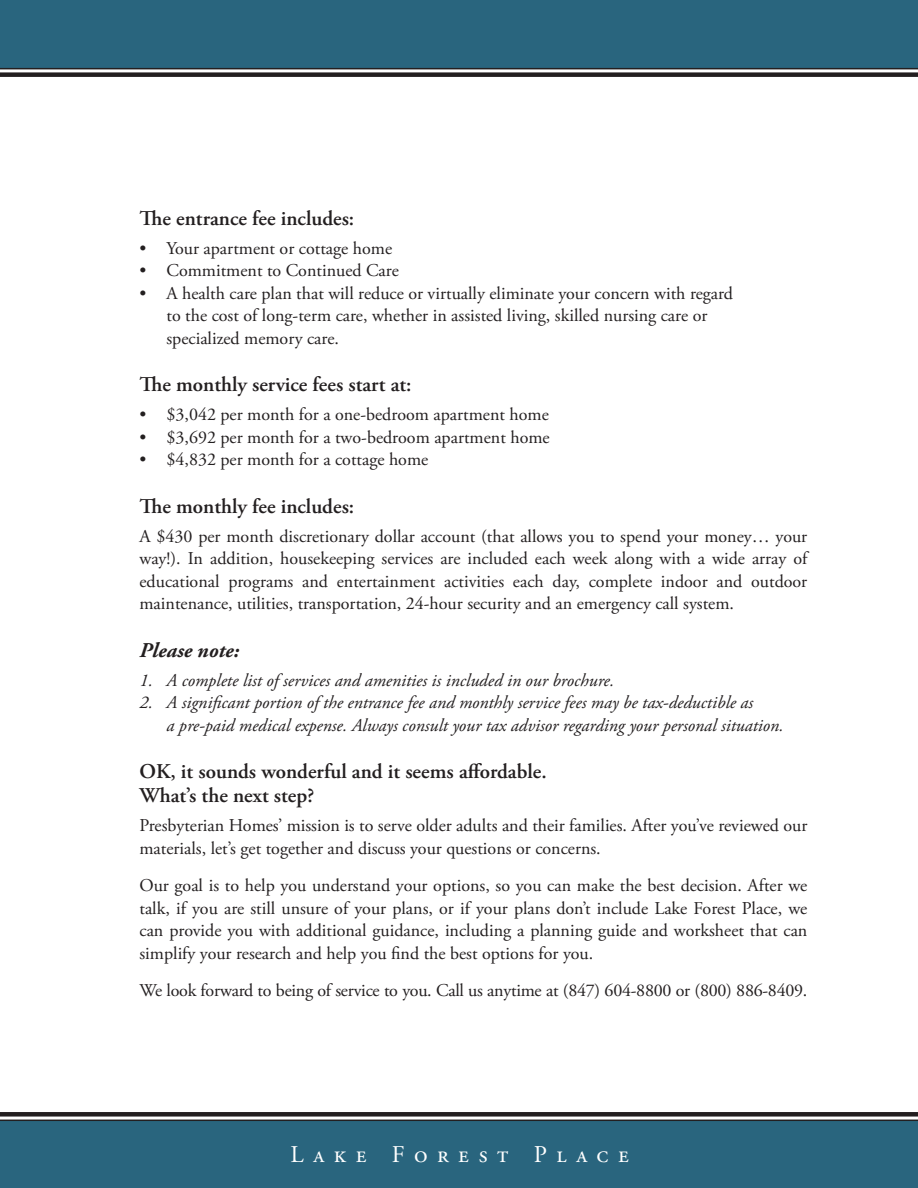
<style>
.page{position:relative;width:918px;height:1188px;background:#fff}
.page>*{position:absolute;margin:0;border:0;box-sizing:border-box;transform-origin:0 0}
.Headline{font:24px "Adobe Garamond Pro";letter-spacing:.4em;color:#fff}
.Body_Copy{font:600 21px "Adobe Garamond Pro";color:#231f20}
.Body_Copy-2{font:italic 700 21px "Adobe Garamond Pro";color:#231f20}
.Body_Copy-3{font:18px/22.5px "Adobe Garamond Pro";color:#231f20;text-align:justify}
.Body_Copy-4{font:italic 18px "Adobe Garamond Pro";color:#231f20}
</style>
<div class="page">
<div style="left:0;top:0;width:918px;height:68px;background:#29657e"></div>
<div style="left:0;top:1121px;width:918px;height:67px;background:#29657e"></div>
<div style="left:0;top:1112px;width:918px;height:5px;background:#231f20"></div>
<hr style="left:0;top:1120px;width:918px;height:1px;background:#231f20">
<hr style="left:0;top:68px;width:918px;height:1px;background:#231f20">
<div style="left:0;top:72px;width:918px;height:5px;background:#231f20"></div>
<p class="Body_Copy" style="left:140px;top:206px;width:216px">The entrance fee includes:</p>
<p class="Body_Copy-3" style="left:140px;top:238px;width:254px">• Your apartment or cottage home</p>
<p class="Body_Copy-3" style="left:140px;top:260px;width:261px">• Commitment to Continued Care</p>
<p class="Body_Copy-3" style="left:140px;top:283px;width:595px">• A health care plan that will reduce or virtually eliminate your concern with regard</p>
<p class="Body_Copy-3" style="left:166px;top:305px;width:542px">to the cost of long-term care, whether in assisted living, skilled nursing care or</p>
<p class="Body_Copy-3" style="left:166px;top:328px;width:174px">specialized memory care.</p>
<p class="Body_Copy" style="left:140px;top:372px;width:274px">The monthly service fees start at:</p>
<p class="Body_Copy-3" style="left:140px;top:404px;width:411px">• $3,042 per month for a one-bedroom apartment home</p>
<p class="Body_Copy-3" style="left:140px;top:427px;width:412px">• $3,692 per month for a two-bedroom apartment home</p>
<p class="Body_Copy-3" style="left:140px;top:449px;width:290px">• $4,832 per month for a cottage home</p>
<p class="Body_Copy" style="left:140px;top:494px;width:216px">The monthly fee includes:</p>
<p class="Body_Copy-3" style="left:140px;top:526px;width:669px">A $430 per month discretionary dollar account (that allows you to spend your money… your way!). In addition, housekeeping services are included each week along with a wide array of educational programs and entertainment activities each day, complete indoor and outdoor maintenance, utilities, transportation, 24-hour security and an emergency call system.</p>
<p class="Body_Copy-2" style="left:140px;top:638px;width:101px">Please note:</p>
<p class="Body_Copy-4" style="left:140px;top:669px;width:476px">1. A complete list of services and amenities is included in our brochure.</p>
<p class="Body_Copy-4" style="left:140px;top:692px;width:615px">2. A significant portion of the entrance fee and monthly service fees may be tax-deductible as</p>
<p class="Body_Copy-4" style="left:166px;top:714px;width:619px">a pre-paid medical expense. Always consult your tax advisor regarding your personal situation.</p>
<p class="Body_Copy" style="left:140px;top:759px;width:409px">OK, it sounds wonderful and it seems affordable.</p>
<p class="Body_Copy" style="left:140px;top:783px;width:176px">What’s the next step?</p>
<p class="Body_Copy-3" style="left:140px;top:815px;width:669px">Presbyterian Homes’ mission is to serve older adults and their families. After you’ve reviewed our materials, let’s get together and discuss your questions or concerns.</p>
<p class="Body_Copy-3" style="left:140px;top:875px;width:669px">Our goal is to help you understand your options, so you can make the best decision. After we talk, if you are still unsure of your plans, or if your plans don’t include Lake Forest Place, we can provide you with additional guidance, including a planning guide and worksheet that can simplify your research and help you find the best options for you.</p>
<p class="Body_Copy-3" style="left:140px;top:980px;width:669px">We look forward to being of service to you. Call us anytime at (847) 604-8800 or (800) 886-8409.</p>
<p class="Headline" style="left:291px;top:1140px;width:340px">Lake Forest Place</p>
</div>
